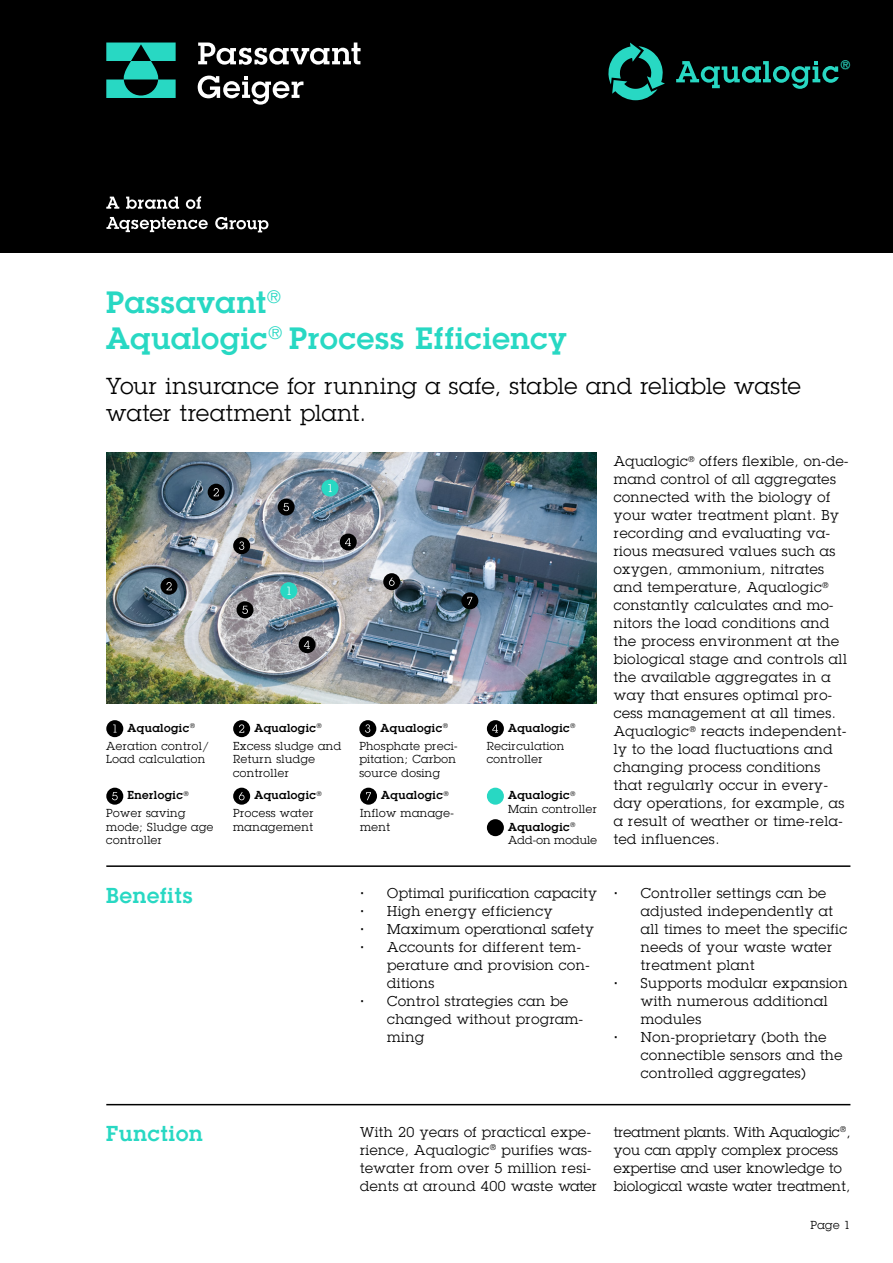
<style>
.page{position:relative;width:893px;height:1263px;background:#fff}
.page>*{position:absolute;margin:0;border:0;box-sizing:border-box;transform-origin:0 0}
.t1{font:600 30px/36px "Lubalin Graph Std";letter-spacing:.03em;color:#28d8c3}
.t2{font:22.5px/27px "Lubalin Graph Std";letter-spacing:.02em;color:#000}
.t3{font:600 21px "Lubalin Graph Std";letter-spacing:.04em;color:#28d8c3}
.t4{font:13.8px/18px "Lubalin Graph Std";letter-spacing:.04em;color:#000}
.t5{font:13.8px/18px "Lubalin Graph Std";letter-spacing:.02em;color:#000}
.t6{font:600 12.15px "Lubalin Graph Std";color:#28d8c3}
.t7{font:11.25px/18px "Lubalin Graph Std";letter-spacing:.04em;color:#000}
.t8{font:11.25px/13.5px "Lubalin Graph Std";letter-spacing:.015em;color:#000}
.s1{font-weight:600}
</style>
<div class="page">
<div style="left:0;top:0;width:893px;height:253px;background:#000"></div>
<img style="left:106px;top:453px;width:491px;height:251px">
<hr style="left:106px;top:865px;width:744px;height:2px;background:#000">
<hr style="left:106px;top:1104px;width:744px;height:1px;background:#000">
<div style="left:359px;top:720px;width:17px;height:17px;background:#000;border-radius:50%"></div>
<div style="left:487px;top:720px;width:17px;height:17px;background:#000;border-radius:50%"></div>
<div style="left:487px;top:788px;width:17px;height:17px;background:#28d8c3;border-radius:50%"></div>
<div style="left:487px;top:819px;width:17px;height:17px;background:#000;border-radius:50%"></div>
<div style="left:106px;top:720px;width:17px;height:17px;background:#000;border-radius:50%"></div>
<div style="left:233px;top:788px;width:17px;height:17px;background:#000;border-radius:50%"></div>
<div style="left:360px;top:788px;width:17px;height:17px;background:#000;border-radius:50%"></div>
<div style="left:233px;top:720px;width:17px;height:17px;background:#000;border-radius:50%"></div>
<div style="left:106px;top:788px;width:17px;height:17px;background:#000;border-radius:50%"></div>
<svg style="left:113px;top:724px;width:4px;height:8px"></svg>
<svg style="left:239px;top:724px;width:5px;height:9px"></svg>
<svg style="left:112px;top:792px;width:6px;height:8px"></svg>
<svg style="left:492px;top:724px;width:6px;height:8px"></svg>
<svg style="left:366px;top:792px;width:5px;height:8px"></svg>
<svg style="left:365px;top:724px;width:5px;height:9px"></svg>
<svg style="left:239px;top:792px;width:5px;height:8px"></svg>
<div style="left:280px;top:582px;width:17px;height:17px;background:#28d8c3;border-radius:50%"></div>
<svg style="left:287px;top:587px;width:4px;height:8px"></svg>
<div style="left:208px;top:484px;width:17px;height:17px;background:#000;border-radius:50%"></div>
<svg style="left:214px;top:488px;width:5px;height:8px"></svg>
<div style="left:161px;top:578px;width:17px;height:17px;background:#000;border-radius:50%"></div>
<svg style="left:166px;top:582px;width:6px;height:8px"></svg>
<div style="left:278px;top:498px;width:17px;height:17px;background:#000;border-radius:50%"></div>
<svg style="left:283px;top:503px;width:6px;height:8px"></svg>
<div style="left:237px;top:601px;width:17px;height:17px;background:#000;border-radius:50%"></div>
<svg style="left:242px;top:606px;width:6px;height:8px"></svg>
<div style="left:461px;top:592px;width:17px;height:17px;background:#000;border-radius:50%"></div>
<svg style="left:467px;top:597px;width:5px;height:8px"></svg>
<div style="left:233px;top:537px;width:17px;height:17px;background:#000;border-radius:50%"></div>
<svg style="left:239px;top:541px;width:5px;height:9px"></svg>
<div style="left:299px;top:636px;width:17px;height:17px;background:#000;border-radius:50%"></div>
<svg style="left:304px;top:641px;width:6px;height:8px"></svg>
<div style="left:340px;top:533px;width:17px;height:17px;background:#000;border-radius:50%"></div>
<svg style="left:345px;top:538px;width:6px;height:8px"></svg>
<div style="left:321px;top:479px;width:17px;height:17px;background:#28d8c3;border-radius:50%"></div>
<svg style="left:328px;top:484px;width:4px;height:8px"></svg>
<div style="left:383px;top:573px;width:17px;height:17px;background:#000;border-radius:50%"></div>
<svg style="left:389px;top:578px;width:6px;height:8px"></svg>
<svg style="left:106px;top:197px;width:13px;height:12px"></svg>
<svg style="left:126px;top:197px;width:53px;height:12px"></svg>
<svg style="left:186px;top:196px;width:15px;height:13px"></svg>
<svg style="left:106px;top:217px;width:102px;height:15px"></svg>
<svg style="left:215px;top:217px;width:53px;height:15px"></svg>
<svg style="left:676px;top:61px;width:174px;height:28px"></svg>
<svg style="left:608px;top:43px;width:57px;height:57px"></svg>
<svg style="left:106px;top:43px;width:70px;height:55px"></svg>
<svg style="left:198px;top:43px;width:163px;height:22px"></svg>
<svg style="left:198px;top:76px;width:105px;height:29px"></svg>
<p class="t6" style="left:840px;top:57px;width:11px">®</p>
<h1 class="t1" style="left:106px;top:284px;width:462px">Passavant<sup>®<br></sup>Aqualogic<sup>®</sup> Process Efficiency</h1>
<h2 class="t2" style="left:106px;top:373px;width:696px">Your insurance for running a safe, stable and reliable waste water treatment plant.</h2>
<p class="t7" style="left:106px;top:719px;width:104px;text-indent:21px"><span class="s1">Aqualogic</span><sup>®<br></sup>Aeration control/</p>
<p class="t7" style="left:106px;top:750px;width:100px">Load calculation</p>
<p class="t7" style="left:106px;top:786px;width:84px;text-align:right"><span class="s1">Enerlogic</span><sup>®<br></sup>Power saving</p>
<p class="t7" style="left:106px;top:820px;width:109px;line-height:13.5px">mode; Sludge age controller</p>
<p class="t7" style="left:233px;top:719px;width:109px;text-align:center"><span class="s1">Aqualogic</span><sup>®<br></sup>Excess sludge and</p>
<p class="t7" style="left:233px;top:752px;width:83px;line-height:13.5px">Return sludge controller</p>
<p class="t7" style="left:233px;top:786px;width:90px;text-indent:21px"><span class="s1">Aqualogic</span><sup>®<br></sup>Process water</p>
<p class="t7" style="left:233px;top:818px;width:81px">management</p>
<p class="t7" style="left:359px;top:719px;width:100px;text-indent:21px"><span class="s1">Aqualogic</span><sup>®<br></sup>Phosphate preci-</p>
<p class="t7" style="left:359px;top:752px;width:98px;line-height:13.5px">pitation; Carbon source dosing</p>
<p class="t7" style="left:360px;top:786px;width:95px;text-indent:21px"><span class="s1">Aqualogic</span><sup>®<br></sup>Inflow manage-</p>
<p class="t7" style="left:360px;top:818px;width:31px">ment</p>
<p class="t7" style="left:487px;top:719px;width:90px;text-indent:21px"><span class="s1">Aqualogic</span><sup>®<br></sup>Recirculation</p>
<p class="t7" style="left:487px;top:750px;width:57px">controller</p>
<p class="t7" style="left:508px;top:788px;width:90px;line-height:13.5px"><span class="s1">Aqualogic</span><sup>®<br></sup>Main controller</p>
<p class="t8" style="left:508px;top:820px;width:90px"><span class="s1">Aqualogic</span><sup>®<br></sup>Add-on module</p>
<p class="t4" style="left:614px;top:452px;width:236px">Aqualogic<sup>®</sup> offers flexible, on-de&shy;mand control of all aggregates connected with the biology of your water treatment plant. By recording and evaluating va&shy;rious measured values such as oxygen, ammonium, nitrates and temperature, Aqualogic<sup>® </sup>constantly calculates and mo&shy;nitors the load conditions and the process environment at the biological stage and controls all the available aggregates in a way that ensures optimal pro&shy;cess management at all times.<br>Aqualogic<sup>®</sup> reacts independent&shy;ly to the load fluctuations and changing process conditions that regularly occur in every&shy;day operations, for example, as a result of weather or time-rela&shy;ted influences.</p>
<h3 class="t3" style="left:106px;top:881px;width:88px">Benefits</h3>
<p class="t4" style="left:360px;top:884px;width:238px"><span class="s1">·</span> Optimal purification capacity <span class="s1">·</span> High energy efficiency<br><span class="s1">·</span> Maximum operational safety <span class="s1">·</span> Accounts for different tem-</p>
<p class="t4" style="left:387px;top:956px;width:204px">perature and provision con-</p>
<p class="t4" style="left:387px;top:974px;width:48px">ditions</p>
<p class="t4" style="left:360px;top:992px;width:209px"><span class="s1">·</span> Control strategies can be</p>
<p class="t4" style="left:387px;top:1010px;width:197px">changed without program-</p>
<p class="t4" style="left:387px;top:1028px;width:38px">ming</p>
<p class="t4" style="left:614px;top:884px;width:214px"><span class="s1">·</span> Controller settings can be</p>
<p class="t4" style="left:641px;top:902px;width:194px">adjusted independently at</p>
<p class="t4" style="left:641px;top:920px;width:208px">all times to meet the specific</p>
<p class="t4" style="left:641px;top:938px;width:193px">needs of your waste water</p>
<p class="t4" style="left:641px;top:956px;width:115px">treatment plant</p>
<p class="t4" style="left:614px;top:974px;width:235px"><span class="s1">·</span> Supports modular expansion</p>
<p class="t4" style="left:641px;top:992px;width:188px">with numerous additional</p>
<p class="t4" style="left:641px;top:1010px;width:62px">modules</p>
<p class="t4" style="left:614px;top:1028px;width:214px"><span class="s1">·</span> Non-proprietary (both the</p>
<p class="t4" style="left:641px;top:1046px;width:203px">connectible sensors and the</p>
<p class="t4" style="left:641px;top:1064px;width:167px">controlled aggregates)</p>
<h3 class="t3" style="left:106px;top:1120px;width:98px">Function</h3>
<p class="t4" style="left:360px;top:1123px;width:238px">With 20 years of practical expe&shy;rience, Aqualogic<sup>®</sup> purifies was&shy;tewater from over 5 million resi&shy;dents at around 400 waste water</p>
<p class="t5" style="left:614px;top:1123px;width:238px">treatment plants. With Aqualogic<sup>®</sup>, you can apply complex process expertise and user knowledge to biological waste water treatment,</p>
<p class="t7" style="left:810px;top:1215px;width:42px">Page 1</p>
</div>
